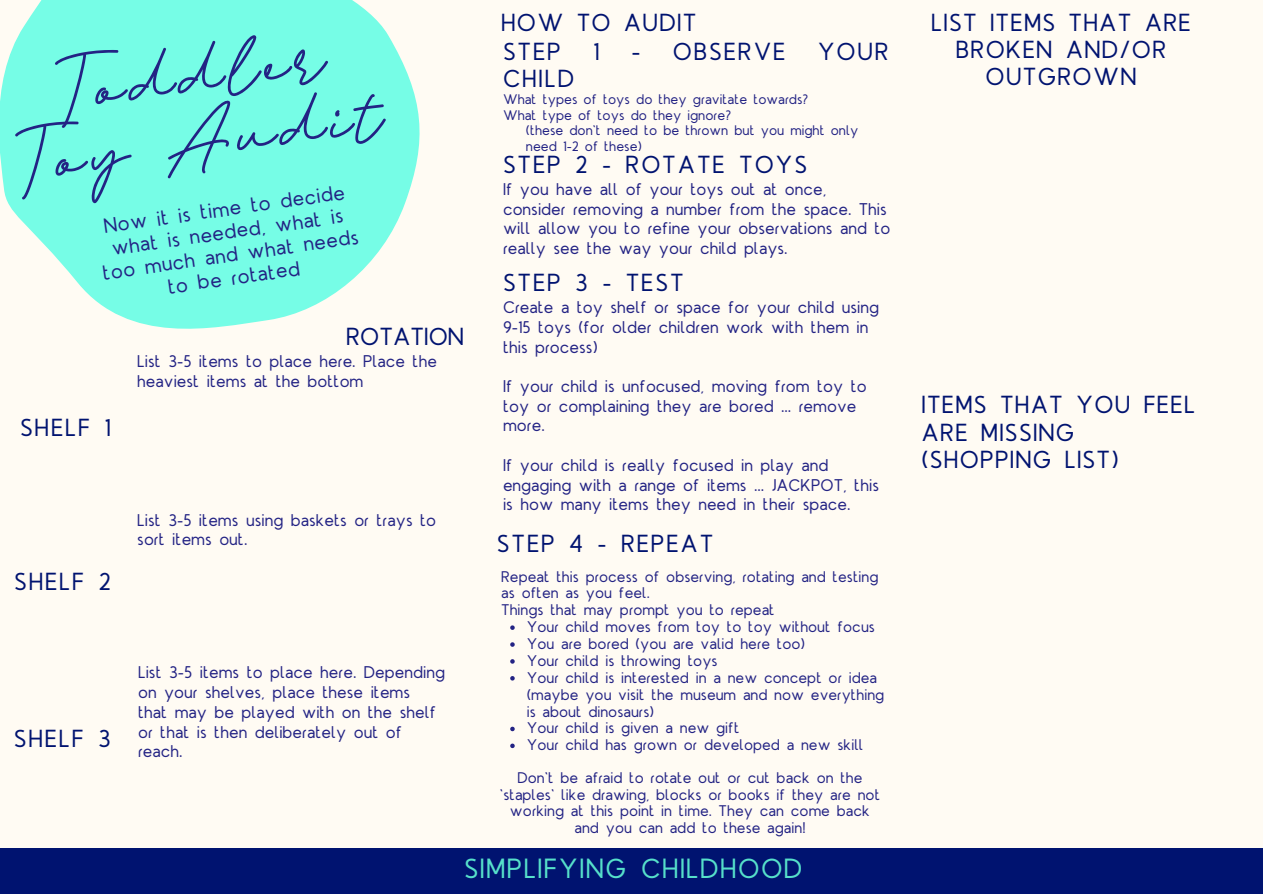
<style>
.page{position:relative;width:1263px;height:894px;background:#fff}
.page>*{position:absolute;margin:0;border:0;box-sizing:border-box;transform-origin:0 0}
.t1{font:82.95px/65.2px "Visual Hollow Script";color:#232384;text-align:center}
.t2{font:27px "Olive Display";letter-spacing:.05em;color:#56e0ca}
.t3{font:24px/27.2px "Olive Display";letter-spacing:.05em;color:#001370}
.t4{font:24px "Olive Display";letter-spacing:.075em;color:#001370}
.t5{font:24px "Olive Display";color:#001370}
.t6{font:19.95px/23px "Olive Display";color:#232384;text-align:center}
.t7{font:16.5px/19.6px "Olive Display";color:#232384}
.t8{font:15px/16.8px "Olive Display";color:#232384}
.t9{font:13.5px/15.8px "Olive Display";color:#232384}
</style>
<div class="page">
<div style="left:0;top:0;width:1263px;height:893px;background:#fffbf3"></div>
<div style="left:0;top:847px;width:1263px;height:46px;background:#001370"></div>
<svg style="left:0;top:0;width:420px;height:329px;fill:#76fde6"></svg>
<svg style="left:510px;top:625px;width:5px;height:4px"></svg>
<svg style="left:510px;top:642px;width:5px;height:4px"></svg>
<svg style="left:510px;top:659px;width:5px;height:4px"></svg>
<svg style="left:510px;top:676px;width:5px;height:4px"></svg>
<svg style="left:510px;top:726px;width:5px;height:5px"></svg>
<svg style="left:510px;top:743px;width:5px;height:4px"></svg>
<p class="t1" style="left:2px;top:57px;width:370px;rotate:-8deg">Toddler<br>Toy Audit</p>
<p class="t6" style="left:95px;top:216px;width:260px;rotate:-8deg">Now it is time to decide what is needed, what is too much and what needs to be rotated</p>
<p class="t5" style="left:346px;top:321px;width:119px">ROTATION</p>
<p class="t3" style="left:20px;top:415px;width:92px">SHELF 1</p>
<p class="t7" style="left:137px;top:352px;width:301px">List 3-5 items to place here. Place the heaviest items at the bottom</p>
<p class="t3" style="left:14px;top:569px;width:98px">SHELF 2</p>
<p class="t7" style="left:137px;top:510px;width:300px">List 3-5 items using baskets or trays to sort items out.</p>
<p class="t3" style="left:14px;top:725px;width:99px">SHELF 3</p>
<p class="t7" style="left:138px;top:663px;width:308px">List 3-5 items to place here. Depending on your shelves, place these items<br>that may be played with on the shelf or that is then deliberately out of reach.</p>
<p class="t3" style="left:501px;top:10px;width:197px">HOW TO AUDIT</p>
<p class="t3" style="left:503px;top:39px;width:59px">STEP</p>
<p class="t3" style="left:593px;top:39px;width:8px">1</p>
<p class="t4" style="left:632px;top:35px;width:155px">- OBSERVE</p>
<p class="t3" style="left:818px;top:39px;width:73px">YOUR</p>
<p class="t3" style="left:503px;top:66px;width:73px">CHILD</p>
<p class="t9" style="left:503px;top:92px;width:307px">What types of toys do they gravitate towards?</p>
<p class="t9" style="left:503px;top:108px;width:230px">What type of toys do they ignore?</p>
<p class="t9" style="left:526px;top:123px;width:334px">(these don't need to be thrown but you might only need 1-2 of these)</p>
<p class="t4" style="left:503px;top:149px;width:306px">STEP 2 - ROTATE TOYS</p>
<p class="t7" style="left:503px;top:180px;width:389px">If you have all of your toys out at once, consider removing a number from the space. This will allow you to refine your observations and to really see the way your child plays.</p>
<p class="t4" style="left:503px;top:267px;width:182px">STEP 3 - TEST</p>
<p class="t7" style="left:503px;top:298px;width:378px">Create a toy shelf or space for your child using<br>9-15 toys (for older children work with them in this process)</p>
<p class="t7" style="left:503px;top:377px;width:365px">If your child is unfocused, moving from toy to toy or complaining they are bored ... remove more.</p>
<p class="t7" style="left:503px;top:456px;width:378px">If your child is really focused in play and engaging with a range of items ... JACKPOT, this is how many items they need in their space.</p>
<p class="t4" style="left:497px;top:528px;width:218px">STEP 4 - REPEAT</p>
<p class="t8" style="left:501px;top:568px;width:379px">Repeat this process of observing, rotating and testing as often as you feel.</p>
<p class="t8" style="left:501px;top:602px;width:275px">Things that may prompt you to repeat</p>
<p class="t8" style="left:527px;top:619px;width:350px">Your child moves from toy to toy without focus</p>
<p class="t8" style="left:527px;top:636px;width:280px">You are bored (you are valid here too)</p>
<p class="t8" style="left:527px;top:652px;width:193px">Your child is throwing toys</p>
<p class="t8" style="left:527px;top:669px;width:359px">Your child is interested in a new concept or idea (maybe you visit the museum and now everything is about dinosaurs)</p>
<p class="t8" style="left:527px;top:720px;width:214px">Your child is given a new gift</p>
<p class="t8" style="left:527px;top:737px;width:338px">Your child has grown or developed a new skill</p>
<p class="t8" style="left:500px;top:769px;width:382px;text-align:center">Don't be afraid to rotate out or cut back on the 'staples' like drawing, blocks or books if they are not working at this point in time. They can come back and you can add to these again!</p>
<p class="t2" style="left:464px;top:851px;width:340px">SIMPLIFYING CHILDHOOD</p>
<p class="t3" style="left:931px;top:10px;width:261px;text-align:center">LIST ITEMS THAT ARE<br>BROKEN AND/OR<br>OUTGROWN</p>
<p class="t3" style="left:921px;top:392px;width:275px">ITEMS THAT YOU FEEL<br>ARE MISSING (SHOPPING LIST)</p>
</div>
